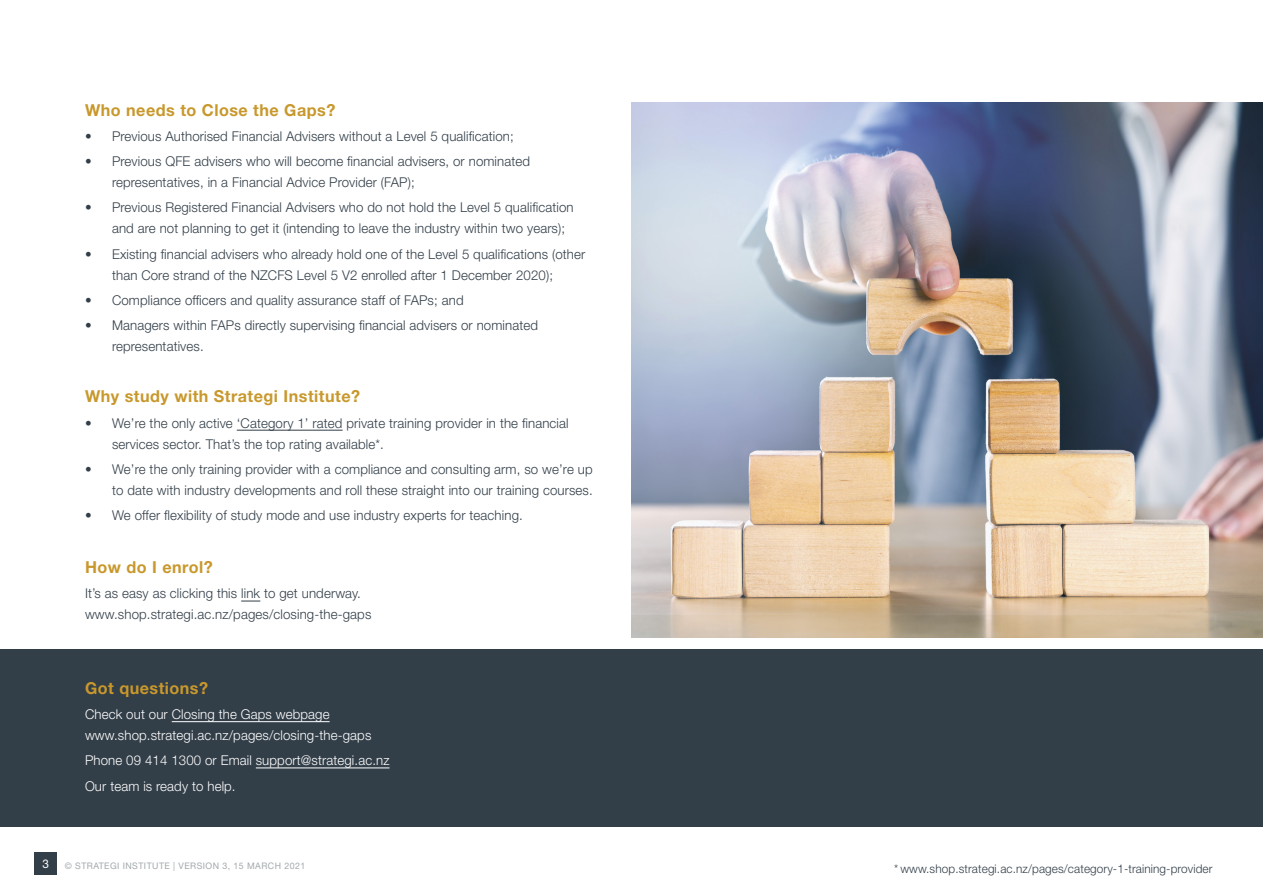
<style>
.page{position:relative;width:1263px;height:893px;background:#fff}
.page>*{position:absolute;margin:0;border:0;box-sizing:border-box;transform-origin:0 0}
.t1{font:700 16.5px "Helvetica Neue LT Std";letter-spacing:.03em;color:#c8982c}
.t2{font:300 13.5px/21px "Helvetica Neue LT Std";letter-spacing:.01em;color:#323e48}
.t3{font:300 13.5px/21px "Helvetica Neue LT Std";letter-spacing:.01em;color:#fff}
.Body_Copy{font:300 12px "Helvetica Neue LT Std";letter-spacing:.01em;color:#323e48}
.t4{font:12px "Helvetica Neue LT Std";color:#fff}
.t5{font:9px "Helvetica Neue LT Std";letter-spacing:.05em;color:#a2a9ad}
</style>
<div class="page">
<div style="left:35px;top:852px;width:22px;height:23px;background:#323e48"></div>
<div style="left:0;top:649px;width:1263px;height:178px;background:#323e48"></div>
<hr style="left:237px;top:430px;width:106px;height:1px;background:#323e48">
<svg style="left:241px;top:601px;width:19px;height:1px"></svg>
<hr style="left:172px;top:721px;width:158px;height:1px;background:#fff">
<hr style="left:256px;top:768px;width:133px;height:1px;background:#fff">
<img style="left:631px;top:103px;width:632px;height:534px">
<p class="t1" style="left:85px;top:100px;width:252px">Who needs to Close the Gaps?</p>
<p class="t2" style="left:85px;top:125px;width:430px">• Previous Authorised Financial Advisers without a Level 5 qualification;</p>
<p class="t2" style="left:112px;top:151px;width:420px;text-indent:-27px">• Previous QFE advisers who will become financial advisers, or nominated representatives, in a Financial Advice Provider (FAP);</p>
<p class="t2" style="left:112px;top:197px;width:463px;text-indent:-27px">• Previous Registered Financial Advisers who do not hold the Level 5 qualification and are not planning to get it (intending to leave the industry within two years);</p>
<p class="t2" style="left:85px;top:243px;width:502px;text-align:center">• Existing financial advisers who already hold one of the Level 5 qualifications (other than Core strand of the NZCFS Level 5 V2 enrolled after 1 December 2020);</p>
<p class="t2" style="left:85px;top:289px;width:380px">• Compliance officers and quality assurance staff of FAPs; and</p>
<p class="t2" style="left:112px;top:315px;width:427px;text-indent:-27px">• Managers within FAPs directly supervising financial advisers or nominated representatives.</p>
<p class="t1" style="left:85px;top:386px;width:277px">Why study with Strategi Institute?</p>
<p class="t2" style="left:112px;top:412px;width:458px;text-indent:-27px">• We’re the only active ‘Category 1’ rated private training provider in the financial services sector. That’s the top rating available*.</p>
<p class="t2" style="left:85px;top:458px;width:509px;text-align:right">• We’re the only training provider with a compliance and consulting arm, so we’re up to date with industry developments and roll these straight into our training courses.</p>
<p class="t2" style="left:85px;top:504px;width:439px">• We offer flexibility of study mode and use industry experts for teaching.</p>
<p class="t1" style="left:85px;top:557px;width:129px">How do I enrol?</p>
<p class="t2" style="left:85px;top:583px;width:277px">It’s as easy as clicking this link to get underway.</p>
<p class="t2" style="left:85px;top:604px;width:288px">www.shop.strategi.ac.nz/pages/closing-the-gaps</p>
<p class="t1" style="left:85px;top:678px;width:125px">Got questions?</p>
<p class="t3" style="left:85px;top:703px;width:288px">Check out our Closing the Gaps webpage www.shop.strategi.ac.nz/pages/closing-the-gaps</p>
<p class="t3" style="left:85px;top:750px;width:306px">Phone 09 414 1300 or Email support@strategi.ac.nz</p>
<p class="t3" style="left:85px;top:775px;width:152px">Our team is ready to help.</p>
<p class="t4" style="left:43px;top:856px;width:8px">3</p>
<p class="t5" style="left:65px;top:860px;width:242px">© STRATEGI INSTITUTE | VERSION 3, 15 MARCH 2021</p>
<p class="Body_Copy" style="left:894px;top:861px;width:320px">* www.shop.strategi.ac.nz/pages/category-1-training-provider</p>
</div>
